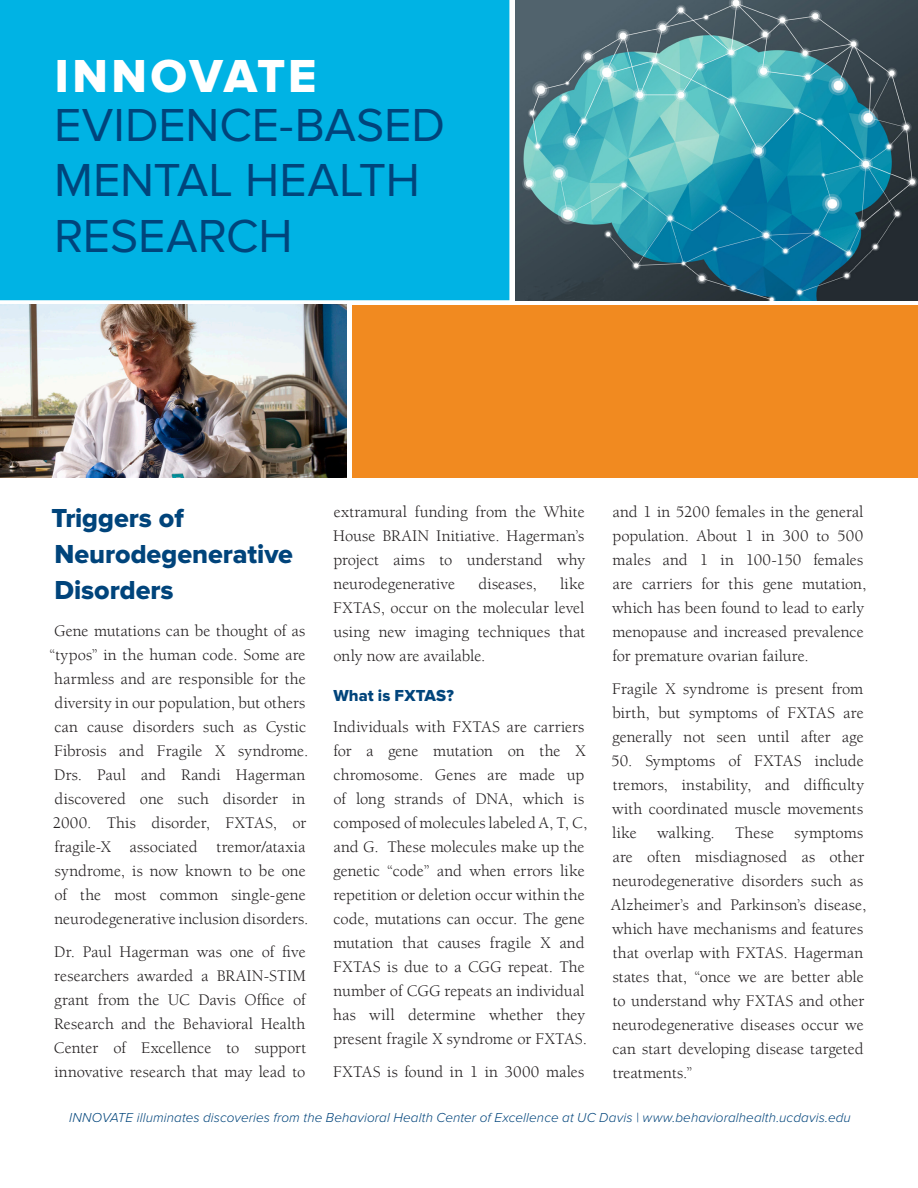
<style>
.page{position:relative;width:918px;height:1188px;background:#fff}
.page>*{position:absolute;margin:0;border:0;box-sizing:border-box;transform-origin:0 0}
.Main_Subhead{font:48px/55.8px "Proxima Nova";letter-spacing:-.005em;color:#00447b}
.Main_Heading{font:48px "Proxima Nova Extrabld";letter-spacing:.055em;color:#fff}
.Subhead{font:27px/36px "Proxima Nova Extrabld";color:#00447b}
.Body_Text{font:16.5px/24px "Berkeley UC Davis";color:#231f20;text-align:justify}
.Subhead-2{font:16.5px "Proxima Nova Extrabld";letter-spacing:.005em;color:#00447b}
.Sidebar_Event_Info{font:italic 300 13.5px "Proxima Nova";letter-spacing:.005em;color:#00447b}
</style>
<div class="page">
<img style="left:515px;top:0;width:403px;height:300px">
<div style="left:0;top:0;width:509px;height:300px;background:#00b3e4"></div>
<div style="left:352px;top:305px;width:566px;height:172px;background:#f18a20"></div>
<img style="left:0;top:305px;width:346px;height:172px">
<p class="Main_Heading" style="left:55px;top:48px;width:263px">INNOVATE</p>
<p class="Main_Subhead" style="left:54px;top:98px;width:392px">EVIDENCE-BASED<br>MENTAL HEALTH<br>RESEARCH</p>
<p class="Subhead" style="left:51px;top:501px;width:243px">Triggers of<br>Neurodegenerative<br>Disorders</p>
<p class="Body_Text" style="left:50px;top:619px;width:260px;text-align:center">Gene mutations can be thought of as “typos” in the human code. Some are harmless and are responsible for the diversity in our population, but others can cause disorders such as Cystic Fibrosis and Fragile X syndrome.<br>Drs. Paul and Randi Hagerman discovered one such disorder in 2000. This disorder, FXTAS, or fragile-X associated tremor/ataxia syndrome, is now known to be one of the most common single-gene neurodegenerative inclusion disorders.</p>
<p class="Body_Text" style="left:54px;top:940px;width:254px">Dr. Paul Hagerman was one of five researchers awarded a BRAIN-STIM grant from the UC Davis Office of Research and the Behavioral Health Center of Excellence to support innovative research that may lead to</p>
<p class="Body_Text" style="left:333px;top:500px;width:253px">extramural funding from the White House BRAIN Initiative. Hagerman’s project aims to understand why neurodegenerative</p>
<p class="Body_Text" style="left:333px;top:572px;width:253px;text-indent:227px">like FXTAS, occur on the molecular level using new imaging techniques that only now are available.</p>
<p class="Subhead-2" style="left:333px;top:686px;width:122px">What is FXTAS?</p>
<p class="Body_Text" style="left:333px;top:714px;width:256px;text-align:left">Individuals with FXTAS are carriers for a gene mutation on the X chromosome. Genes are made up of long strands of DNA, which is composed of molecules labeled A, T, C, and G. These molecules make up the genetic “code” and when errors like repetition or deletion occur within the code, mutations can occur. The gene mutation that causes fragile X and FXTAS is due to a CGG repeat. The number of CGG repeats an individual has will determine whether they present fragile X syndrome or FXTAS.</p>
<p class="Body_Text" style="left:333px;top:1059px;width:253px">FXTAS is found in 1 in 3000 males</p>
<p class="Body_Text" style="left:478px;top:572px;width:60px">diseases,</p>
<p class="Body_Text" style="left:612px;top:500px;width:256px;text-align:left">and 1 in 5200 females in the general population. About 1 in 300 to 500 males and 1 in 100-150 females are carriers for this gene mutation, which has been found to lead to early menopause and increased prevalence for premature ovarian failure.</p>
<p class="Body_Text" style="left:612px;top:677px;width:253px">Fragile X syndrome is present from birth, but symptoms of FXTAS are generally not seen until after age</p>
<p class="Body_Text" style="left:611px;top:749px;width:257px;text-align:left">50. Symptoms of FXTAS include tremors, instability, and difficulty with coordinated muscle movements like walking. These symptoms are often misdiagnosed as other neurodegenerative disorders such as Alzheimer’s and Parkinson’s disease, which have mechanisms and features that overlap with FXTAS. Hagerman states that, “once we are better able to understand why FXTAS and other neurodegenerative diseases occur we can start developing disease targeted treatments.”</p>
<p class="Sidebar_Event_Info" style="left:69px;top:1110px;width:783px">INNOVATE illuminates discoveries from the Behavioral Health Center of Excellence at UC Davis | www.behavioralhealth.ucdavis.edu</p>
</div>
